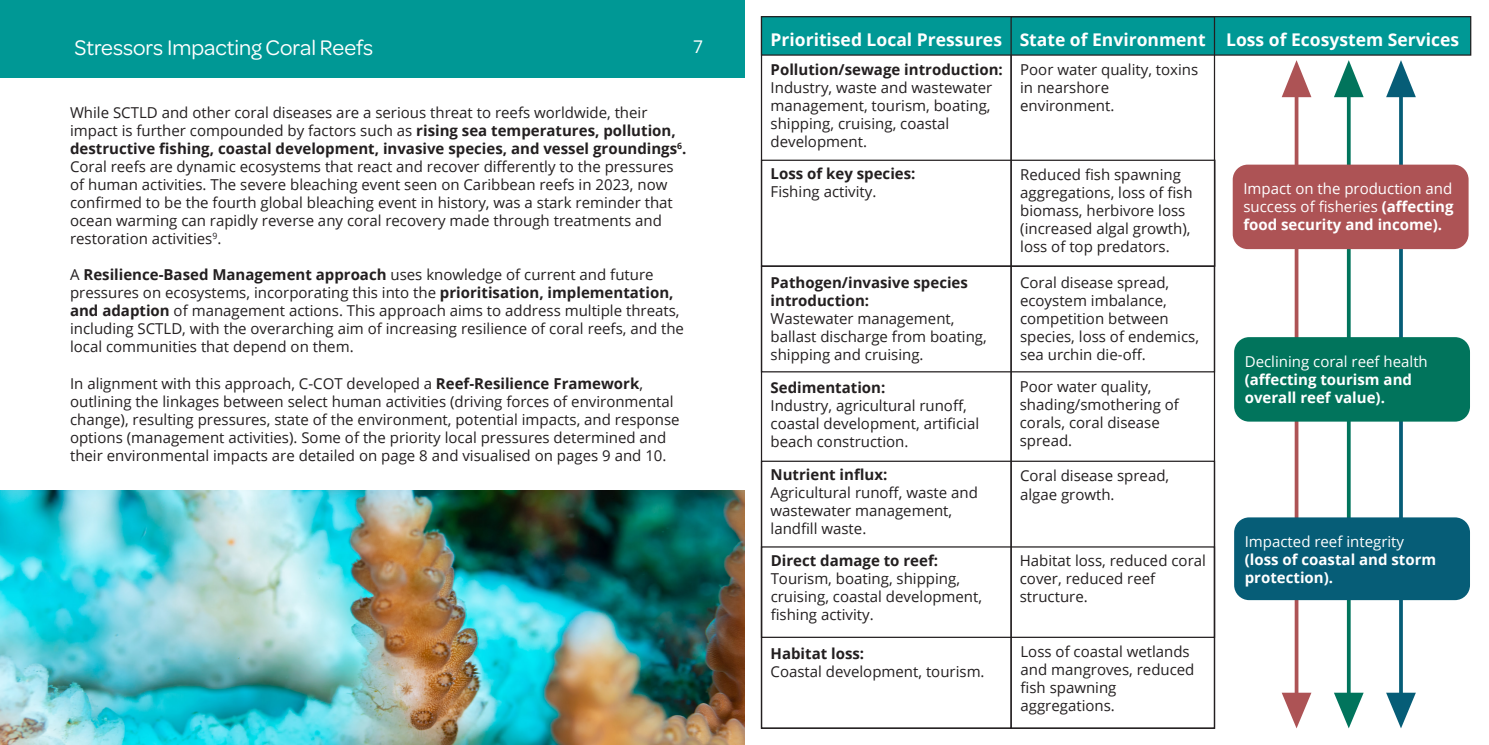
<style>
.page{position:relative;width:1489px;height:745px;background:#fff}
.page>*{position:absolute;margin:0;border:0;box-sizing:border-box;transform-origin:0 0}
.t1{font:22.5px "Omnes";color:#fff}
.t2{font:700 17.5px "Open Sans";color:#fff}
.t3{font:17.5px "Open Sans";color:#fff}
.t4{font:15px/18px "Open Sans";color:#231f20}
.t5{font:700 15px "Open Sans";color:#231f20}
.t6{font:15px/18px "Open Sans";color:#fff;text-align:justify}
.t7{font:700 15px/18px "Open Sans";color:#fff}
.s1{font-weight:700}
</style>
<div class="page">
<img style="left:0;top:490px;width:744px;height:254px">
<div style="left:0;top:0;width:745px;height:77px;background:#009895"></div>
<svg style="left:1294px;top:97px;width:4px;height:595px"></svg>
<svg style="left:1398px;top:97px;width:4px;height:595px"></svg>
<svg style="left:1346px;top:97px;width:4px;height:595px"></svg>
<div style="left:761px;top:17px;width:709px;height:38px;background:#009895"></div>
<div style="left:760px;top:16px;width:711px;height:40px;border:1px solid #231f20"></div>
<div style="left:760px;top:159px;width:455px;height:107px;border:1px solid #231f20"></div>
<div style="left:1232px;top:164px;width:236px;height:85px;background:#ad5355;border-radius:15px"></div>
<div style="left:760px;top:265px;width:454px;height:107px;border:1px solid #231f20"></div>
<div style="left:1233px;top:337px;width:236px;height:84px;background:#01745c;border-radius:15px"></div>
<div style="left:1233px;top:517px;width:236px;height:82px;background:#065d77;border-radius:15px"></div>
<svg style="left:1281px;top:60px;width:30px;height:37px"></svg>
<svg style="left:1334px;top:60px;width:29px;height:37px"></svg>
<svg style="left:1386px;top:60px;width:29px;height:37px"></svg>
<svg style="left:1386px;top:692px;width:29px;height:36px"></svg>
<svg style="left:1334px;top:692px;width:29px;height:36px"></svg>
<svg style="left:1281px;top:692px;width:30px;height:36px"></svg>
<div style="left:1010px;top:16px;width:204px;height:712px;border:1px solid #231f20"></div>
<p class="t1" style="left:74px;top:32px;width:300px">Stressors Impacting Coral Reefs</p>
<p class="t3" style="left:693px;top:35px;width:12px">7</p>
<p class="t4" style="left:70px;top:103px;width:579px">While SCTLD and other coral diseases are a serious threat to reefs worldwide, their</p>
<p class="t4" style="left:70px;top:121px;width:618px">impact is further compounded by factors such as <span class="s1">rising sea temperatures, pollution, destructive fishing, coastal development, invasive species, and vessel groundings</span><sup>6</sup><span class="s1">.<br></span>Coral reefs are dynamic ecosystems that react and recover differently to the pressures of human activities. The severe bleaching event seen on Caribbean reefs in 2023, now confirmed to be the fourth global bleaching event in history, was a stark reminder that ocean warming can rapidly reverse any coral recovery made through treatments and restoration activities<sup>9</sup>.</p>
<p class="t4" style="left:70px;top:265px;width:615px">A <span class="s1">Resilience-Based Management approach</span> uses knowledge of current and future pressures on ecosystems, incorporating this into the <span class="s1">prioritisation, implementation, and adaption</span> of management actions. This approach aims to address multiple threats, including SCTLD, with the overarching aim of increasing resilience of coral reefs, and the local communities that depend on them.</p>
<p class="t4" style="left:70px;top:373px;width:574px">In alignment with this approach, C-COT developed a <span class="s1">Reef-Resilience Framework</span>,</p>
<p class="t4" style="left:70px;top:391px;width:611px">outlining the linkages between select human activities (driving forces of environmental change), resulting pressures, state of the environment, potential impacts, and response options (management activities). Some of the priority local pressures determined and their environmental impacts are detailed on page 8 and visualised on pages 9 and 10.</p>
<p class="t2" style="left:770px;top:28px;width:233px">Prioritised Local Pressures</p>
<p class="t2" style="left:1019px;top:28px;width:187px">State of Environment</p>
<p class="t5" style="left:770px;top:59px;width:234px">Pollution/sewage introduction:</p>
<p class="t4" style="left:770px;top:78px;width:223px;text-align:justify">Industry, waste and wastewater management, tourism, boating, shipping, cruising, coastal</p>
<p class="t4" style="left:770px;top:132px;width:98px">development.</p>
<p class="t5" style="left:770px;top:163px;width:146px">Loss of key species:</p>
<p class="t4" style="left:770px;top:182px;width:107px">Fishing activity.</p>
<p class="t5" style="left:770px;top:271px;width:199px">Pathogen/invasive species</p>
<p class="t5" style="left:770px;top:289px;width:100px">introduction:</p>
<p class="t4" style="left:770px;top:309px;width:185px">Wastewater management,</p>
<p class="t4" style="left:770px;top:327px;width:218px">ballast discharge from boating,</p>
<p class="t4" style="left:770px;top:345px;width:154px">shipping and cruising.</p>
<p class="t5" style="left:770px;top:376px;width:116px">Sedimentation:</p>
<p class="t4" style="left:770px;top:396px;width:210px">Industry, agricultural runoff, coastal development, artificial beach construction.</p>
<p class="t5" style="left:770px;top:464px;width:118px">Nutrient influx:</p>
<p class="t4" style="left:770px;top:483px;width:209px">Agricultural runoff, waste and</p>
<p class="t4" style="left:770px;top:501px;width:183px">wastewater management, landfill waste.</p>
<p class="t5" style="left:770px;top:549px;width:169px">Direct damage to reef:</p>
<p class="t4" style="left:770px;top:569px;width:191px">Tourism, boating, shipping,</p>
<p class="t4" style="left:770px;top:587px;width:213px">cruising, coastal development, fishing activity.</p>
<p class="t5" style="left:770px;top:642px;width:95px">Habitat loss:</p>
<p class="t4" style="left:770px;top:662px;width:215px">Coastal development, tourism.</p>
<p class="t4" style="left:1020px;top:60px;width:180px">Poor water quality, toxins in nearshore</p>
<p class="t4" style="left:1020px;top:96px;width:96px">environment.</p>
<p class="t4" style="left:1020px;top:165px;width:162px">Reduced fish spawning</p>
<p class="t4" style="left:1020px;top:183px;width:174px">aggregations, loss of fish biomass, herbivore loss (increased algal growth), loss of top predators.</p>
<p class="t4" style="left:1019px;top:273px;width:151px">Coral disease spread, ecoystem imbalance,</p>
<p class="t4" style="left:1019px;top:309px;width:150px">competition between</p>
<p class="t4" style="left:1019px;top:327px;width:180px">species, loss of endemics, sea urchin die-off.</p>
<p class="t4" style="left:1019px;top:377px;width:133px">Poor water quality,</p>
<p class="t4" style="left:1019px;top:395px;width:161px">shading/smothering of</p>
<p class="t4" style="left:1019px;top:413px;width:142px">corals, coral disease spread.</p>
<p class="t4" style="left:1019px;top:466px;width:151px">Coral disease spread,</p>
<p class="t4" style="left:1019px;top:484px;width:96px">algae growth.</p>
<p class="t4" style="left:1019px;top:551px;width:188px">Habitat loss, reduced coral cover, reduced reef</p>
<p class="t4" style="left:1019px;top:587px;width:69px">structure.</p>
<p class="t4" style="left:1020px;top:641px;width:175px">Loss of coastal wetlands and mangroves, reduced fish spawning</p>
<p class="t4" style="left:1020px;top:695px;width:96px">aggregations.</p>
<p class="t2" style="left:1226px;top:27px;width:234px">Loss of Ecosystem Services</p>
<p class="t6" style="left:1243px;top:179px;width:212px">Impact on the production and success of fisheries <span class="s1">(affecting food security and income).</span></p>
<p class="t6" style="left:1244px;top:351px;width:184px">Declining coral reef health</p>
<p class="t7" style="left:1244px;top:369px;width:169px">(affecting tourism and</p>
<p class="t7" style="left:1244px;top:387px;width:142px">overall reef value).</p>
<p class="t6" style="left:1244px;top:531px;width:161px">Impacted reef integrity</p>
<p class="t7" style="left:1244px;top:549px;width:193px">(loss of coastal and storm protection).</p>
</div>
